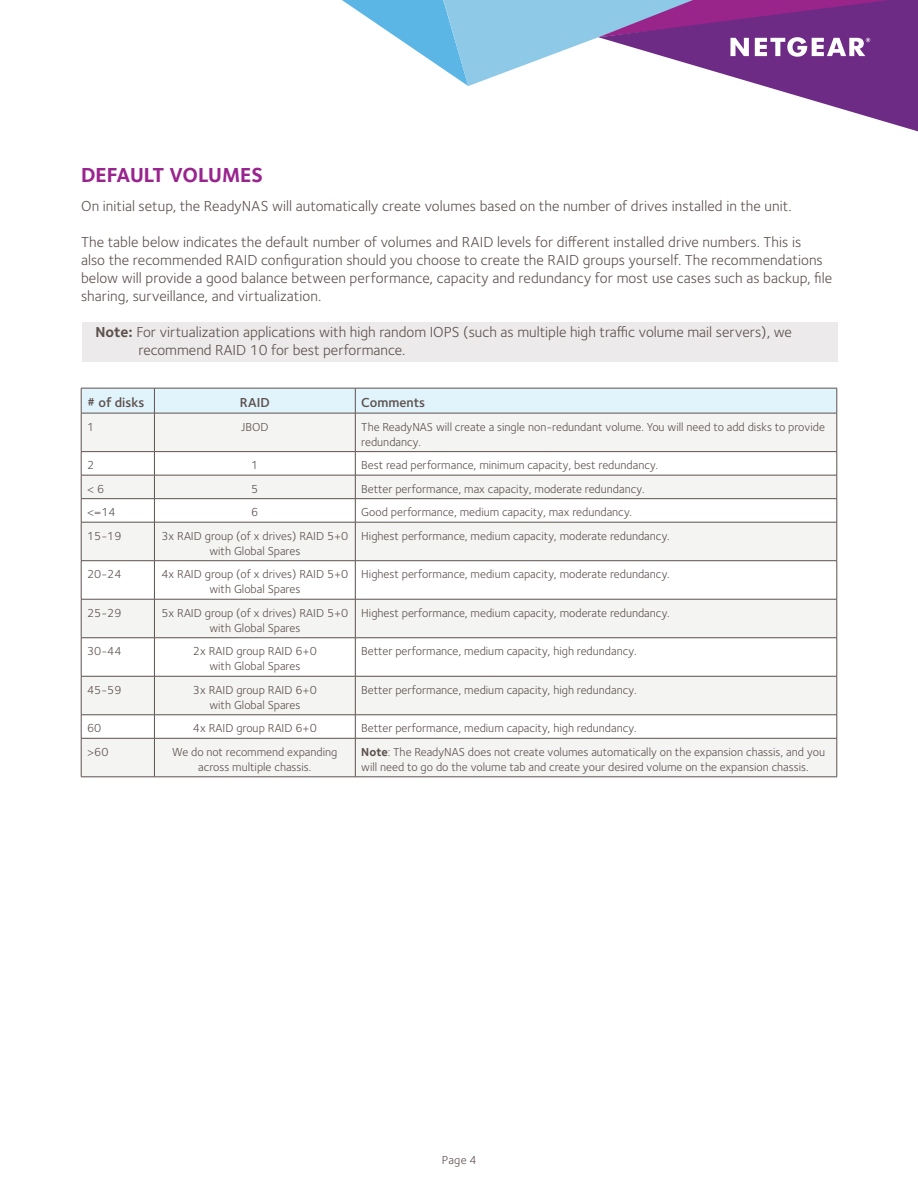
<style>
.page{position:relative;width:918px;height:1188px;background:#fff}
.page>*{position:absolute;margin:0;border:0;box-sizing:border-box;transform-origin:0 0}
.Head{font:700 21px "Foundry Sterling";color:#99248e}
.t1{font:15px/18px "Foundry Sterling";color:#5d514e}
.t2{font:600 13.5px "Foundry Sterling";color:#5d514e}
.t3{font:12px/15px "Foundry Sterling";color:#5d514e;text-align:center}
.s1{font-weight:700}
</style>
<div class="page">
<svg style="left:342px;top:0;width:576px;height:132px"></svg>
<div style="left:82px;top:322px;width:756px;height:40px;background:#eceaea"></div>
<div style="left:82px;top:414px;width:755px;height:363px;background:#f4f4f3"></div>
<svg style="left:82px;top:523px;width:755px;height:215px;fill:#f4f4f3"></svg>
<div style="left:81px;top:388px;width:757px;height:25px;background:#e1f4fc"></div>
<hr style="left:81px;top:388px;width:73px;height:1px;background:#5d514e">
<hr style="left:154px;top:388px;width:201px;height:1px;background:#5d514e">
<hr style="left:355px;top:388px;width:482px;height:1px;background:#5d514e">
<hr style="left:81px;top:413px;width:73px;height:1px;background:#5d514e">
<hr style="left:81px;top:413px;width:1px;height:38px;background:#5d514e">
<hr style="left:154px;top:413px;width:201px;height:1px;background:#5d514e">
<hr style="left:154px;top:413px;width:1px;height:38px;background:#5d514e">
<hr style="left:355px;top:413px;width:482px;height:1px;background:#5d514e">
<hr style="left:355px;top:413px;width:1px;height:38px;background:#5d514e">
<hr style="left:837px;top:413px;width:1px;height:38px;background:#5d514e">
<hr style="left:81px;top:451px;width:73px;height:1px;background:#5d514e">
<hr style="left:154px;top:451px;width:201px;height:1px;background:#5d514e">
<hr style="left:355px;top:451px;width:482px;height:1px;background:#5d514e">
<svg style="left:81px;top:452px;width:757px;height:70px"></svg>
<hr style="left:81px;top:522px;width:73px;height:1px;background:#5d514e">
<hr style="left:81px;top:522px;width:1px;height:39px;background:#5d514e">
<hr style="left:154px;top:522px;width:201px;height:1px;background:#5d514e">
<hr style="left:154px;top:522px;width:1px;height:39px;background:#5d514e">
<hr style="left:355px;top:522px;width:482px;height:1px;background:#5d514e">
<hr style="left:355px;top:522px;width:1px;height:39px;background:#5d514e">
<hr style="left:837px;top:522px;width:1px;height:39px;background:#5d514e">
<hr style="left:81px;top:560px;width:73px;height:1px;background:#5d514e">
<hr style="left:81px;top:561px;width:1px;height:38px;background:#5d514e">
<hr style="left:154px;top:560px;width:201px;height:1px;background:#5d514e">
<hr style="left:154px;top:561px;width:1px;height:38px;background:#5d514e">
<hr style="left:355px;top:560px;width:482px;height:1px;background:#5d514e">
<hr style="left:355px;top:561px;width:1px;height:38px;background:#5d514e">
<hr style="left:837px;top:561px;width:1px;height:38px;background:#5d514e">
<hr style="left:81px;top:599px;width:73px;height:1px;background:#5d514e">
<hr style="left:81px;top:599px;width:1px;height:39px;background:#5d514e">
<hr style="left:154px;top:599px;width:201px;height:1px;background:#5d514e">
<hr style="left:154px;top:599px;width:1px;height:39px;background:#5d514e">
<hr style="left:355px;top:599px;width:482px;height:1px;background:#5d514e">
<hr style="left:355px;top:599px;width:1px;height:39px;background:#5d514e">
<hr style="left:837px;top:599px;width:1px;height:39px;background:#5d514e">
<hr style="left:81px;top:637px;width:73px;height:1px;background:#5d514e">
<hr style="left:81px;top:638px;width:1px;height:38px;background:#5d514e">
<hr style="left:154px;top:637px;width:201px;height:1px;background:#5d514e">
<hr style="left:154px;top:638px;width:1px;height:38px;background:#5d514e">
<hr style="left:355px;top:637px;width:482px;height:1px;background:#5d514e">
<hr style="left:355px;top:638px;width:1px;height:38px;background:#5d514e">
<hr style="left:837px;top:638px;width:1px;height:38px;background:#5d514e">
<hr style="left:81px;top:676px;width:73px;height:1px;background:#5d514e">
<hr style="left:81px;top:676px;width:1px;height:39px;background:#5d514e">
<hr style="left:154px;top:676px;width:201px;height:1px;background:#5d514e">
<hr style="left:154px;top:676px;width:1px;height:39px;background:#5d514e">
<hr style="left:355px;top:676px;width:482px;height:1px;background:#5d514e">
<hr style="left:355px;top:676px;width:1px;height:39px;background:#5d514e">
<hr style="left:837px;top:676px;width:1px;height:39px;background:#5d514e">
<hr style="left:81px;top:715px;width:73px;height:1px;background:#5d514e">
<svg style="left:81px;top:715px;width:1px;height:23px"></svg>
<hr style="left:154px;top:715px;width:201px;height:1px;background:#5d514e">
<svg style="left:154px;top:716px;width:1px;height:22px"></svg>
<hr style="left:355px;top:715px;width:482px;height:1px;background:#5d514e">
<svg style="left:355px;top:715px;width:1px;height:23px"></svg>
<svg style="left:837px;top:715px;width:1px;height:23px"></svg>
<hr style="left:81px;top:738px;width:73px;height:1px;background:#5d514e">
<hr style="left:81px;top:738px;width:1px;height:39px;background:#5d514e">
<hr style="left:154px;top:738px;width:201px;height:1px;background:#5d514e">
<hr style="left:154px;top:738px;width:1px;height:39px;background:#5d514e">
<hr style="left:355px;top:738px;width:482px;height:1px;background:#5d514e">
<hr style="left:355px;top:738px;width:1px;height:39px;background:#5d514e">
<hr style="left:837px;top:738px;width:1px;height:39px;background:#5d514e">
<hr style="left:81px;top:777px;width:73px;height:1px;background:#5d514e">
<hr style="left:154px;top:777px;width:201px;height:1px;background:#5d514e">
<hr style="left:355px;top:777px;width:482px;height:1px;background:#5d514e">
<p class="Head" style="left:81px;top:163px;width:183px">DEFAULT VOLUMES</p>
<p class="t1" style="left:81px;top:197px;width:712px">On initial setup, the ReadyNAS will automatically create volumes based on the number of drives installed in the unit.</p>
<p class="t1" style="left:81px;top:233px;width:753px">The table below indicates the default number of volumes and RAID levels for different installed drive numbers. This is<br>also the recommended RAID configuration should you choose to create the RAID groups yourself. The recommendations below will provide a good balance between performance, capacity and redundancy for most use cases such as backup, file sharing, surveillance, and virtualization.</p>
<p class="t1" style="left:139px;top:323px;width:655px;text-indent:-43px"><span class="s1">Note:</span> For virtualization applications with high random IOPS (such as multiple high traffic volume mail servers), we recommend RAID 10 for best performance.</p>
<p class="t2" style="left:87px;top:395px;width:59px"># of disks</p>
<p class="t2" style="left:240px;top:395px;width:31px">RAID</p>
<p class="t2" style="left:361px;top:395px;width:65px">Comments</p>
<p class="t3" style="left:87px;top:419px;width:9px">1</p>
<p class="t3" style="left:241px;top:419px;width:29px">JBOD</p>
<p class="t3" style="left:361px;top:419px;width:465px;text-align:left">The ReadyNAS will create a single non-redundant volume. You will need to add disks to provide redundancy.</p>
<p class="t3" style="left:87px;top:458px;width:9px">2</p>
<p class="t3" style="left:251px;top:458px;width:9px">1</p>
<p class="t3" style="left:361px;top:458px;width:298px">Best read performance, minimum capacity, best redundancy.</p>
<p class="t3" style="left:87px;top:481px;width:19px">&lt; 6</p>
<p class="t3" style="left:251px;top:481px;width:9px">5</p>
<p class="t3" style="left:361px;top:481px;width:285px">Better performance, max capacity, moderate redundancy.</p>
<p class="t3" style="left:87px;top:505px;width:30px">&lt;=14</p>
<p class="t3" style="left:251px;top:505px;width:9px">6</p>
<p class="t3" style="left:361px;top:505px;width:272px">Good performance, medium capacity, max redundancy.</p>
<p class="t3" style="left:87px;top:528px;width:36px">15-19</p>
<p class="t3" style="left:161px;top:528px;width:188px">3x RAID group (of x drives) RAID 5+0 with Global Spares</p>
<p class="t3" style="left:361px;top:528px;width:310px">Highest performance, medium capacity, moderate redundancy.</p>
<p class="t3" style="left:87px;top:567px;width:36px">20-24</p>
<p class="t3" style="left:161px;top:567px;width:188px">4x RAID group (of x drives) RAID 5+0 with Global Spares</p>
<p class="t3" style="left:361px;top:567px;width:310px">Highest performance, medium capacity, moderate redundancy.</p>
<p class="t3" style="left:87px;top:605px;width:36px">25-29</p>
<p class="t3" style="left:161px;top:605px;width:188px">5x RAID group (of x drives) RAID 5+0 with Global Spares</p>
<p class="t3" style="left:361px;top:605px;width:310px">Highest performance, medium capacity, moderate redundancy.</p>
<p class="t3" style="left:87px;top:644px;width:36px">30-44</p>
<p class="t3" style="left:193px;top:644px;width:125px">2x RAID group RAID 6+0 with Global Spares</p>
<p class="t3" style="left:361px;top:644px;width:277px">Better performance, medium capacity, high redundancy.</p>
<p class="t3" style="left:87px;top:682px;width:36px">45-59</p>
<p class="t3" style="left:193px;top:682px;width:125px">3x RAID group RAID 6+0 with Global Spares</p>
<p class="t3" style="left:361px;top:682px;width:277px">Better performance, medium capacity, high redundancy.</p>
<p class="t3" style="left:87px;top:721px;width:16px">60</p>
<p class="t3" style="left:193px;top:721px;width:125px">4x RAID group RAID 6+0</p>
<p class="t3" style="left:361px;top:721px;width:277px">Better performance, medium capacity, high redundancy.</p>
<p class="t3" style="left:87px;top:744px;width:23px">&gt;60</p>
<p class="t3" style="left:172px;top:744px;width:167px">We do not recommend expanding across multiple chassis.</p>
<p class="t3" style="left:361px;top:744px;width:465px;text-align:left"><span class="s1">Note</span>: The ReadyNAS does not create volumes automatically on the expansion chassis, and you will need to go do the volume tab and create your desired volume on the expansion chassis.</p>
<p class="t3" style="left:442px;top:1152px;width:36px">Page 4</p>
</div>
